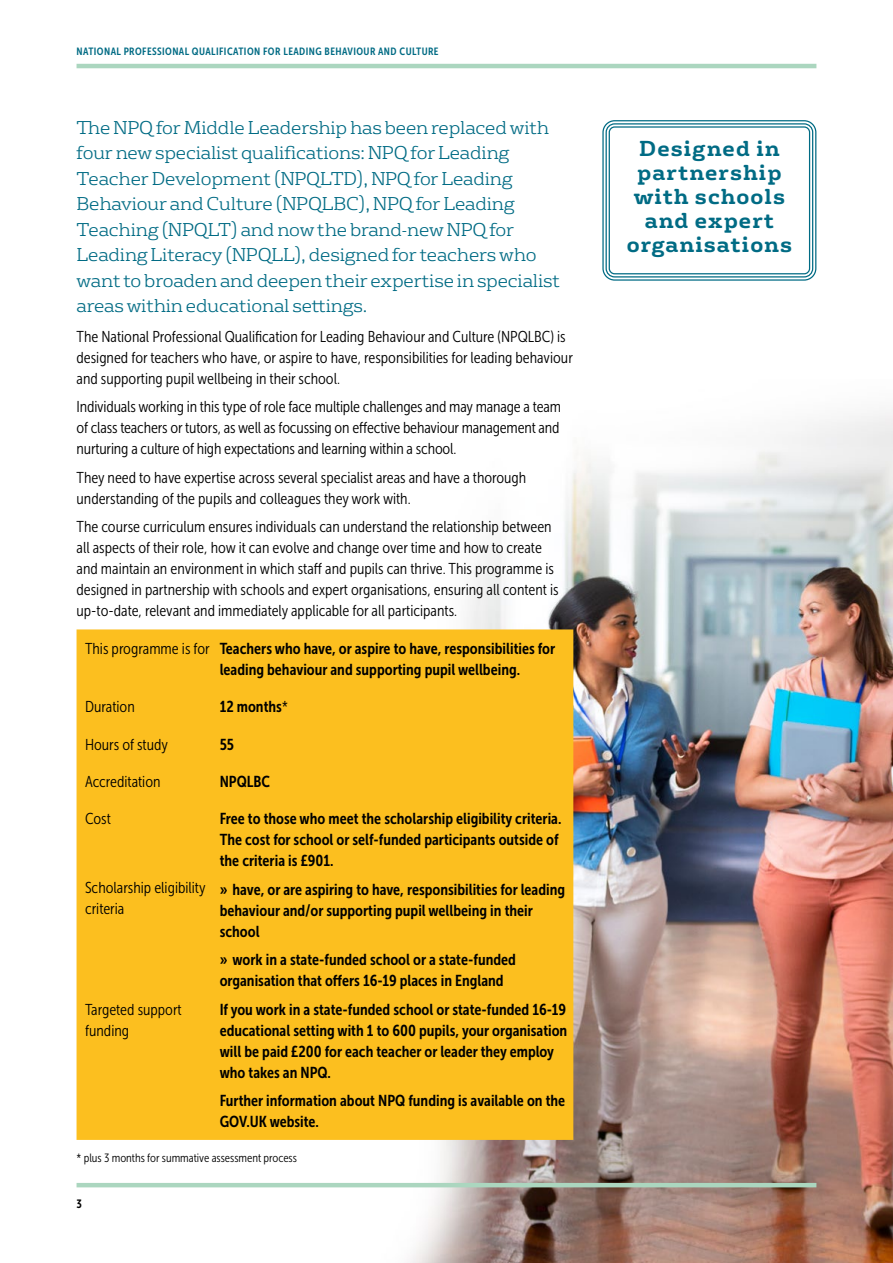
<style>
.page{position:relative;width:893px;height:1263px;background:#fff}
.page>*{position:absolute;margin:0;border:0;box-sizing:border-box;transform-origin:0 0}
.t1{font:700 21px/24px "FS Rufus";letter-spacing:.05em;color:#006b84;text-align:center}
.t2{font:300 18px/25.5px "FS Rufus";letter-spacing:-.01em;color:#006b84}
.t3{font:15.75px/21px "Museo Sans Cond 300";color:#000}
.t4{font:15.75px/21px "Museo Sans Cond 700";color:#000}
.t5{font:12px "Museo Sans Cond 300";color:#000}
.t6{font:12px "Museo Sans Cond 700";color:#000}
.t7{font:10.5px "Museo Sans Cond 700";letter-spacing:.04em;color:#006b84}
.s1{font-family:"Museo Sans Cond 300"}
</style>
<div class="page">
<hr style="left:77px;top:64px;width:739px;height:4px;background:#abd6bf">
<img style="left:369px;top:410px;width:524px;height:853px">
<div style="left:77px;top:629px;width:496px;height:511px;background:#fcbf1f"></div>
<div style="left:602px;top:120px;width:214px;height:161px;border:1px solid #006b84;border-radius:12px"></div>
<div style="left:606px;top:123px;width:207px;height:154px;border:1px solid #006b84;border-radius:8px"></div>
<div style="left:609px;top:126px;width:201px;height:148px;border:1px solid #006b84;border-radius:5px"></div>
<hr style="left:77px;top:1183px;width:739px;height:4px;background:#abd6bf">
<p class="t7" style="left:77px;top:45px;width:364px">NATIONAL PROFESSIONAL QUALIFICATION FOR LEADING BEHAVIOUR AND CULTURE</p>
<p class="t2" style="left:77px;top:113px;width:485px">The NPQ for Middle Leadership has been replaced with four new specialist qualifications: NPQ for Leading Teacher Development (NPQLTD), NPQ for Leading Behaviour and Culture (NPQLBC), NPQ for Leading Teaching (NPQLT) and now the brand-new NPQ for Leading Literacy (NPQLL), designed for teachers who want to broaden and deepen their expertise in specialist areas within educational settings.</p>
<p class="t3" style="left:77px;top:326px;width:498px">The National Professional Qualification for Leading Behaviour and Culture (NPQLBC) is designed for teachers who have, or aspire to have, responsibilities for leading behaviour and supporting pupil wellbeing in their school.</p>
<p class="t3" style="left:77px;top:396px;width:486px;text-align:justify">Individuals working in this type of role face multiple challenges and may manage a team of class teachers or tutors, as well as focussing on effective behaviour management and nurturing a culture of high expectations and learning within a school.</p>
<p class="t3" style="left:77px;top:467px;width:451px">They need to have expertise across several specialist areas and have a thorough understanding of the pupils and colleagues they work with.</p>
<p class="t3" style="left:77px;top:516px;width:484px">The course curriculum ensures individuals can understand the relationship between all aspects of their role, how it can evolve and change over time and how to create and maintain an environment in which staff and pupils can thrive. This programme is designed in partnership with schools and expert organisations, ensuring all content is up-to-date, relevant and immediately applicable for all participants.</p>
<p class="t4" style="left:220px;top:638px;width:337px;text-indent:-135px"><span class="s1">This programme is for</span> Teachers who have, or aspire to have, responsibilities for leading behaviour and supporting pupil wellbeing.</p>
<p class="t3" style="left:85px;top:697px;width:51px">Duration</p>
<p class="t4" style="left:220px;top:696px;width:70px">12 months<span class="s1">*</span></p>
<p class="t3" style="left:85px;top:734px;width:85px">Hours of study</p>
<p class="t4" style="left:220px;top:734px;width:16px">55</p>
<p class="t3" style="left:85px;top:771px;width:77px">Accreditation</p>
<p class="t4" style="left:220px;top:771px;width:52px">NPQLBC</p>
<p class="t3" style="left:85px;top:808px;width:27px">Cost</p>
<p class="t4" style="left:220px;top:808px;width:343px">Free to those who meet the scholarship eligibility criteria.<br>The cost for school or self-funded participants outside of the criteria is £901.</p>
<p class="t4" style="left:220px;top:879px;width:347px">» have, or are aspiring to have, responsibilities for leading behaviour and/or supporting pupil wellbeing in their school</p>
<p class="t4" style="left:220px;top:949px;width:298px">» work in a state-funded school or a state-funded organisation that offers 16-19 places in England</p>
<p class="t4" style="left:220px;top:999px;width:349px">If you work in a state-funded school or state-funded 16-19 educational setting with 1 to 600 pupils, your organisation will be paid £200 for each teacher or leader they employ who takes an NPQ.</p>
<p class="t4" style="left:220px;top:1090px;width:347px">Further information about NPQ funding is available on the<br>GOV.UK website.</p>
<p class="t5" style="left:77px;top:1152px;width:222px">* plus 3 months for summative assessment process</p>
<p class="t3" style="left:85px;top:877px;width:122px">Scholarship eligibility criteria</p>
<p class="t3" style="left:85px;top:999px;width:98px">Targeted support funding</p>
<p class="t6" style="left:77px;top:1197px;width:7px">3</p>
<h1 class="t1" style="left:627px;top:135px;width:167px">Designed in partnership with schools and expert organisations</h1>
</div>
